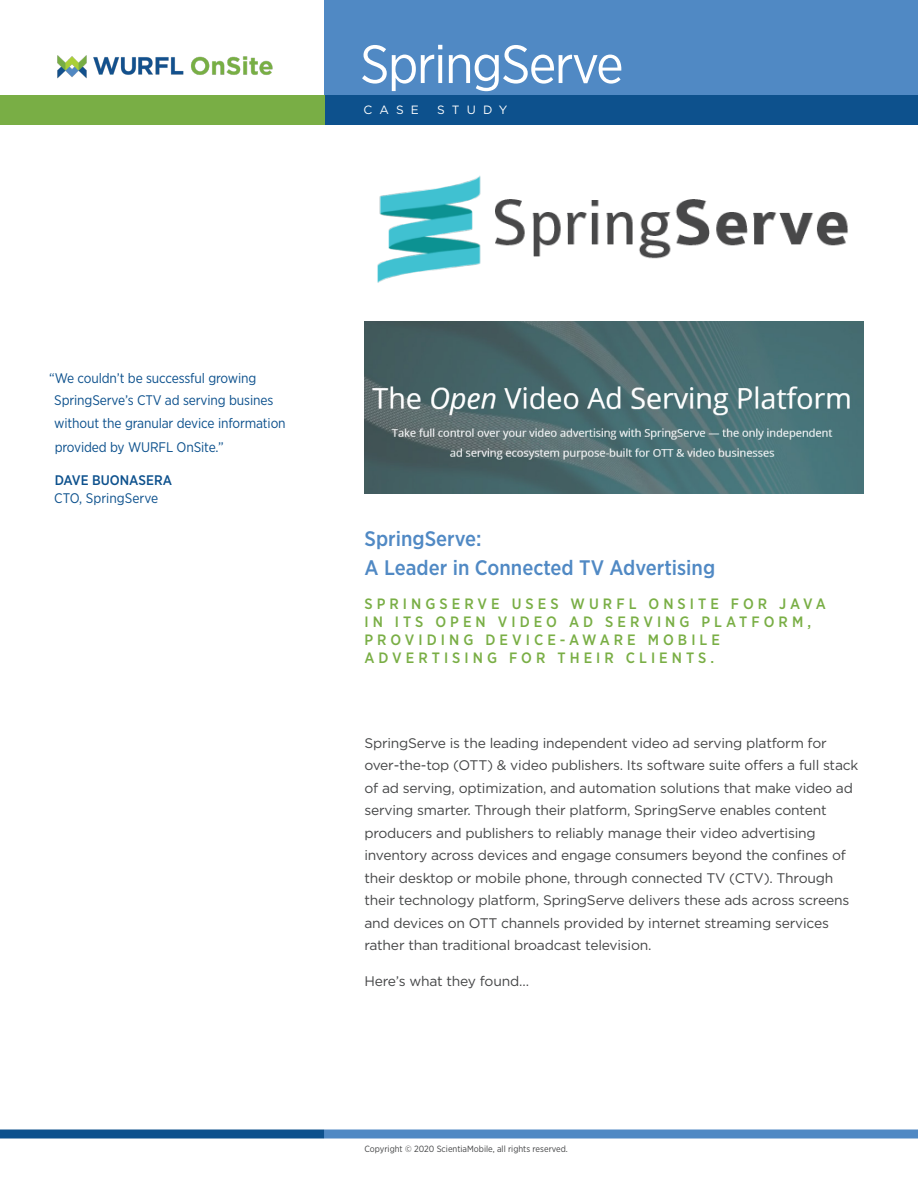
<style>
.page{position:relative;width:918px;height:1188px;background:#fff}
.page>*{position:absolute;margin:0;border:0;box-sizing:border-box;transform-origin:0 0}
.t1{font:53.7px "Gotham Narrow";letter-spacing:-.03em;color:#fff}
.t2{font:500 21px/28.5px "Gotham Narrow";color:#5089c4}
.t3{font:500 15px/18px "Gotham Narrow";letter-spacing:.27em;color:#79ae45}
.t4{font:13.8px/22.5px "Gotham";letter-spacing:-.015em;color:#454647}
.t5{font:13.8px/22.5px "Gotham Narrow";letter-spacing:-.01em;color:#0d518d}
.t6{font:500 13.8px "Gotham Narrow";color:#0d518d}
.t7{font:12px "Gotham";letter-spacing:.6em;color:#fff}
.t8{font:9px "Gotham Narrow";color:#454647}
</style>
<div class="page">
<div style="left:324px;top:0;width:594px;height:96px;background:#5089c4"></div>
<div style="left:324px;top:95px;width:594px;height:30px;background:#0d518d"></div>
<div style="left:0;top:95px;width:324px;height:30px;background:#79ae45"></div>
<div style="left:324px;top:1130px;width:594px;height:8px;background:#5089c4"></div>
<div style="left:0;top:1130px;width:324px;height:8px;background:#0d518d"></div>
<img style="left:57px;top:56px;width:216px;height:23px">
<img style="left:377px;top:175px;width:471px;height:108px">
<img style="left:364px;top:322px;width:500px;height:171px">
<p class="t1" style="left:360px;top:31px;width:265px">SpringServe</p>
<p class="t7" style="left:364px;top:102px;width:57px">CASE</p>
<p class="t7" style="left:437px;top:102px;width:72px">STUDY</p>
<p class="t5" style="left:54px;top:366px;width:233px;text-indent:-5px">“We couldn’t be successful growing<br>SpringServe’s CTV ad serving busines without the granular device information</p>
<p class="t5" style="left:55px;top:435px;width:170px">provided by WURFL OnSite.”</p>
<p class="t6" style="left:55px;top:471px;width:119px">DAVE BUONASERA</p>
<p class="t5" style="left:54px;top:486px;width:106px">CTO, SpringServe</p>
<p class="t2" style="left:364px;top:524px;width:352px">SpringServe:<br>A Leader in Connected TV Advertising</p>
<p class="t3" style="left:364px;top:595px;width:463px">SPRINGSERVE USES WURFL ONSITE FOR JAVA<br>IN ITS OPEN VIDEO AD SERVING PLATFORM,<br>PROVIDING DEVICE-AWARE MOBILE</p>
<p class="t3" style="left:364px;top:649px;width:351px">ADVERTISING FOR THEIR CLIENTS.</p>
<p class="t4" style="left:364px;top:731px;width:496px">SpringServe is the leading independent video ad serving platform for over-the-top (OTT) &amp; video publishers. Its software suite offers a full stack of ad serving, optimization, and automation solutions that make video ad serving smarter. Through their platform, SpringServe enables content producers and publishers to reliably manage their video advertising inventory across devices and engage consumers beyond the confines of their desktop or mobile phone, through connected TV (CTV). Through their technology platform, SpringServe delivers these ads across screens and devices on OTT channels provided by internet streaming services rather than traditional broadcast television.</p>
<p class="t4" style="left:364px;top:970px;width:166px">Here’s what they found…</p>
<p class="t8" style="left:364px;top:1143px;width:205px">Copyright © 2020 ScientiaMobile, all rights reserved.</p>
</div>
